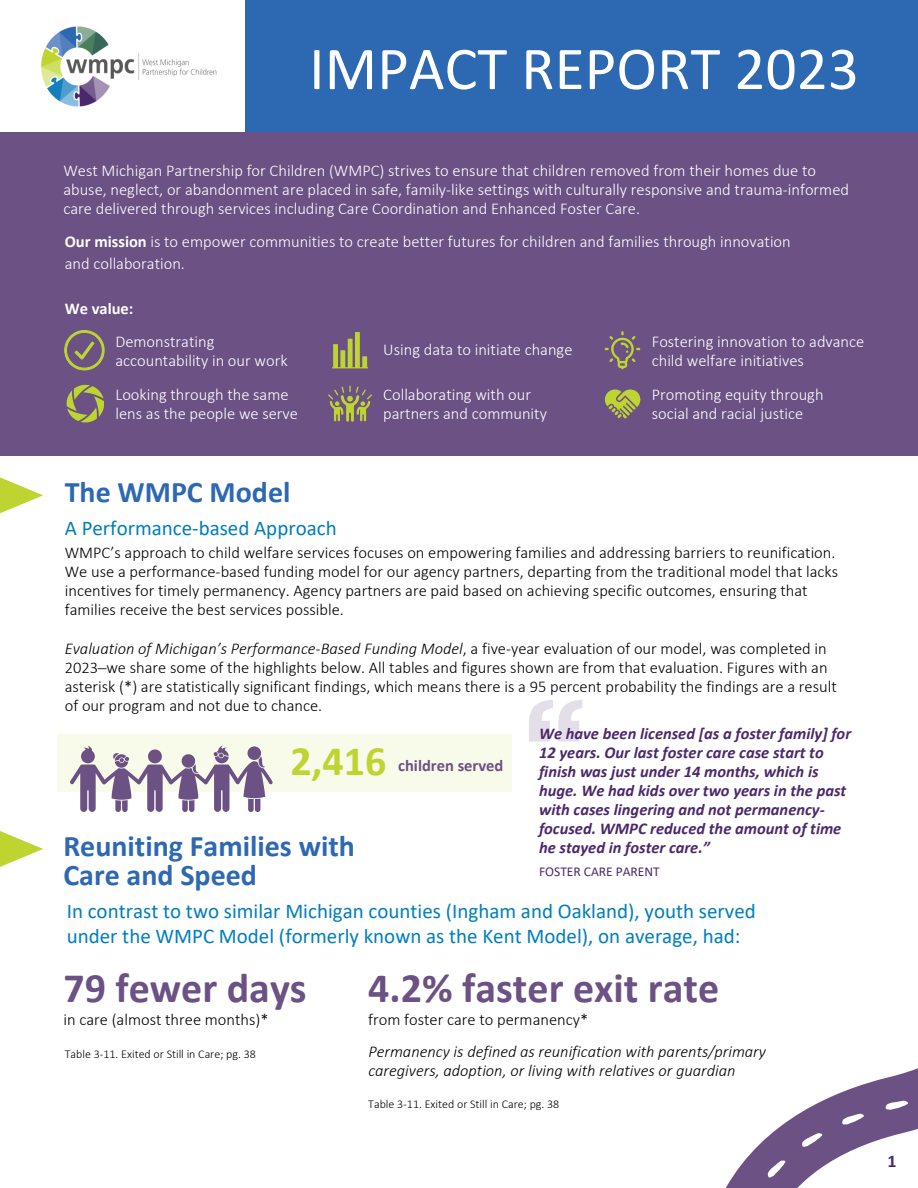
<style>
.page{position:relative;width:918px;height:1188px;background:#fff}
.page>*{position:absolute;margin:0;border:0;box-sizing:border-box;transform-origin:0 0}
.t1{font:61.5px "Calibri";color:#fff}
.t2{font:700 42px "Calibri";color:#6c5184}
.t3{font:700 42px "Calibri";color:#bed431}
.t4{font:700 30px/29.2px "Calibri";color:#2d68b2}
.t5{font:21px/24.8px "Calibri";color:#007ebc}
.t6{font:700 18px "Calibri";color:#4a286b}
.t7{font:300 16.5px/19.2px "Calibri";color:#000}
.t8{font:300 16.5px/19.2px "Calibri";color:#fff}
.t9{font:italic 700 16.5px/19.2px "Calibri";color:#4b286c}
.t10{font:italic 300 16.5px/19.2px "Calibri";color:#000}
.t11{font:700 16.5px "Calibri";color:#6c5184}
.t12{font:700 16.5px "Calibri";color:#fff}
.t13{font:13.5px "Calibri";color:#4b286c}
.t14{font:300 12px "Calibri";color:#000}
.s1{font-weight:700}
.s2{font-style:italic}
</style>
<div class="page">
<div style="left:245px;top:0;width:673px;height:140px;background:#2d68b2"></div>
<div style="left:0;top:132px;width:918px;height:323px;background:#6c5184"></div>
<svg style="left:64px;top:330px;width:41px;height:40px"></svg>
<svg style="left:332px;top:332px;width:36px;height:36px"></svg>
<svg style="left:605px;top:331px;width:35px;height:38px"></svg>
<svg style="left:67px;top:385px;width:37px;height:38px"></svg>
<svg style="left:605px;top:389px;width:36px;height:29px"></svg>
<svg style="left:328px;top:386px;width:44px;height:36px"></svg>
<div style="left:57px;top:735px;width:455px;height:57px;background:#f8faea"></div>
<svg style="left:529px;top:700px;width:53px;height:41px"></svg>
<svg style="left:0;top:455px;width:43px;height:59px"></svg>
<svg style="left:729px;top:1068px;width:189px;height:120px"></svg>
<svg style="left:70px;top:745px;width:203px;height:67px"></svg>
<svg style="left:0;top:831px;width:43px;height:36px"></svg>
<img style="left:41px;top:26px;width:176px;height:81px">
<p class="t1" style="left:309px;top:43px;width:551px">IMPACT REPORT 2023</p>
<p class="t8" style="left:63px;top:162px;width:787px">West Michigan Partnership for Children (WMPC) strives to ensure that children removed from their homes due to abuse, neglect, or abandonment are placed in safe, family-like settings with culturally responsive and trauma-informed care delivered through services including Care Coordination and Enhanced Foster Care.</p>
<p class="t8" style="left:65px;top:231px;width:728px;line-height:22.5px"><span class="s1">Our mission</span> is to empower communities to create better futures for children and families through innovation and collaboration.</p>
<p class="t12" style="left:65px;top:302px;width:70px">We value:</p>
<p class="t8" style="left:115px;top:333px;width:174px">Demonstrating accountability in our work</p>
<p class="t8" style="left:383px;top:341px;width:191px">Using data to initiate change</p>
<p class="t8" style="left:652px;top:333px;width:214px">Fostering innovation to advance child welfare initiatives</p>
<p class="t8" style="left:115px;top:387px;width:184px">Looking through the same lens as the people we serve</p>
<p class="t8" style="left:383px;top:387px;width:165px">Collaborating with our partners and community</p>
<p class="t8" style="left:652px;top:387px;width:173px">Promoting equity through social and racial justice</p>
<p class="t4" style="left:65px;top:480px;width:227px">The WMPC Model</p>
<p class="t5" style="left:65px;top:518px;width:273px">A Performance-based Approach</p>
<p class="t7" style="left:65px;top:544px;width:775px">WMPC’s approach to child welfare services focuses on empowering families and addressing barriers to reunification.<br>We use a performance-based funding model for our agency partners, departing from the traditional model that lacks incentives for timely permanency. Agency partners are paid based on achieving specific outcomes, ensuring that families receive the best services possible.</p>
<p class="t7" style="left:65px;top:640px;width:773px"><span class="s2">Evaluation of Michigan’s Performance-Based Funding Model</span>, a five-year evaluation of our model, was completed in 2023─we share some of the highlights below. All tables and figures shown are from that evaluation. Figures with an asterisk (*) are statistically significant findings, which means there is a 95 percent probability the findings are a result of our program and not due to chance.</p>
<p class="t9" style="left:539px;top:725px;width:314px">We have been licensed [as a foster family] for 12 years. Our last foster care case start to finish was just under 14 months, which is huge. We had kids over two years in the past with cases lingering and not permanency&shy;focused. WMPC reduced the amount of time he stayed in foster care.”</p>
<p class="t3" style="left:290px;top:744px;width:97px">2,416</p>
<p class="t11" style="left:398px;top:758px;width:107px">children served</p>
<p class="t4" style="left:63px;top:834px;width:293px">Reuniting Families with<br>Care and Speed</p>
<p class="t13" style="left:539px;top:865px;width:122px">FOSTER CARE PARENT</p>
<p class="t5" style="left:67px;top:901px;width:691px">In contrast to two similar Michigan counties (Ingham and Oakland), youth served under the WMPC Model (formerly known as the Kent Model), on average, had:</p>
<p class="t2" style="left:63px;top:971px;width:245px">79 fewer days</p>
<p class="t7" style="left:63px;top:1011px;width:207px">in care (almost three months)*</p>
<p class="t14" style="left:65px;top:1049px;width:193px">Table 3-11. Exited or Still in Care; pg. 38</p>
<p class="t2" style="left:368px;top:971px;width:352px">4.2% faster exit rate</p>
<p class="t7" style="left:368px;top:1011px;width:221px">from foster care to permanency*</p>
<p class="t10" style="left:368px;top:1043px;width:399px">Permanency is defined as reunification with parents/primary caregivers, adoption, or living with relatives or guardian</p>
<p class="t14" style="left:368px;top:1099px;width:193px">Table 3-11. Exited or Still in Care; pg. 38</p>
<p class="t6" style="left:887px;top:1154px;width:11px">1</p>
</div>
